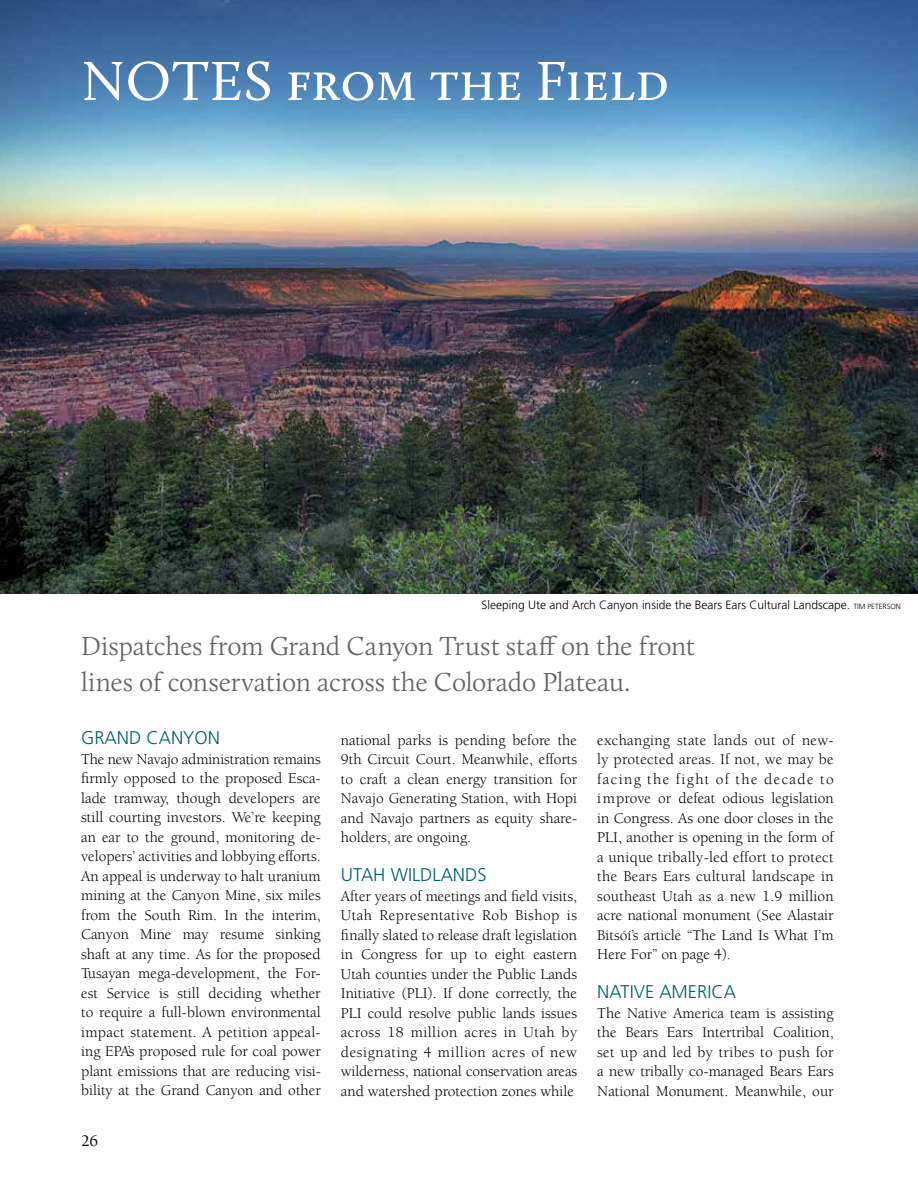
<style>
.page{position:relative;width:918px;height:1188px;background:#fff}
.page>*{position:absolute;margin:0;border:0;box-sizing:border-box;transform-origin:0 0}
.t1{font:57px "Calluna";color:#fff}
.t2{font:300 27px/36px "Calluna";letter-spacing:-.005em;color:#636466}
.t3{font:300 18.3px "Frutiger LT";color:#005f69}
.t4{font:500 16.5px "Berkeley";color:#000}
.t5{font:15.3px/19.5px "Berkeley";color:#000;text-align:justify}
.t6{font:300 12px "Frutiger";color:#000}
.s1{font-size:7.5px}
</style>
<div class="page">
<img style="left:0;top:0;width:918px;height:594px">
<h1 class="t1" style="left:81px;top:46px;width:589px">NOTES from the Field</h1>
<p class="t6" style="left:482px;top:598px;width:421px">Sleeping Ute and Arch Canyon inside the Bears Ears Cultural Landscape. <span class="s1">TIM PETERSON</span></p>
<h2 class="t2" style="left:81px;top:628px;width:616px">Dispatches from Grand Canyon Trust staff on the front lines of conservation across the Colorado Plateau.</h2>
<p class="t3" style="left:81px;top:728px;width:140px">GRAND CANYON</p>
<p class="t5" style="left:81px;top:750px;width:241px">The new Navajo administration remains firmly opposed to the proposed Esca&shy;lade tramway, though developers are still courting investors. We’re keeping an ear to the ground, monitoring de&shy;velopers’ activities and lobbying efforts.<br>An appeal is underway to halt uranium mining at the Canyon Mine, six miles from the South Rim. In the interim, Canyon Mine may resume sinking shaft at any time. As for the proposed Tusayan mega-development, the For&shy;est Service is still deciding whether to require a full-blown environmental impact statement. A petition appeal&shy;ing EPA’s proposed rule for coal power plant emissions that are reducing visi&shy;bility at the Grand Canyon and other</p>
<p class="t4" style="left:81px;top:1132px;width:19px">26</p>
<p class="t5" style="left:341px;top:731px;width:238px">national parks is pending before the 9th Circuit Court. Meanwhile, efforts to craft a clean energy transition for Navajo Generating Station, with Hopi and Navajo partners as equity share&shy;holders, are ongoing.</p>
<p class="t3" style="left:341px;top:865px;width:147px">UTAH WILDLANDS</p>
<p class="t5" style="left:341px;top:887px;width:238px">After years of meetings and field visits, Utah Representative Rob Bishop is finally slated to release draft legislation in Congress for up to eight eastern Utah counties under the Public Lands Initiative (PLI). If done correctly, the PLI could resolve public lands issues across 18 million acres in Utah by designating 4 million acres of new wilderness, national conservation areas and watershed protection zones while</p>
<p class="t5" style="left:597px;top:731px;width:238px">exchanging state lands out of new&shy;ly protected areas. If not, we may be facing the fight of the decade to improve or defeat odious legislation in Congress. As one door closes in the PLI, another is opening in the form of a unique tribally-led effort to protect the Bears Ears cultural landscape in southeast Utah as a new 1.9 million acre national monument (See Alastair Bitsóí’s article “The Land Is What I’m Here For” on page 4).</p>
<p class="t3" style="left:597px;top:982px;width:140px">NATIVE AMERICA</p>
<p class="t5" style="left:597px;top:1004px;width:238px">The Native America team is assisting the Bears Ears Intertribal Coalition, set up and led by tribes to push for a new tribally co-managed Bears Ears National Monument. Meanwhile, our</p>
</div>
